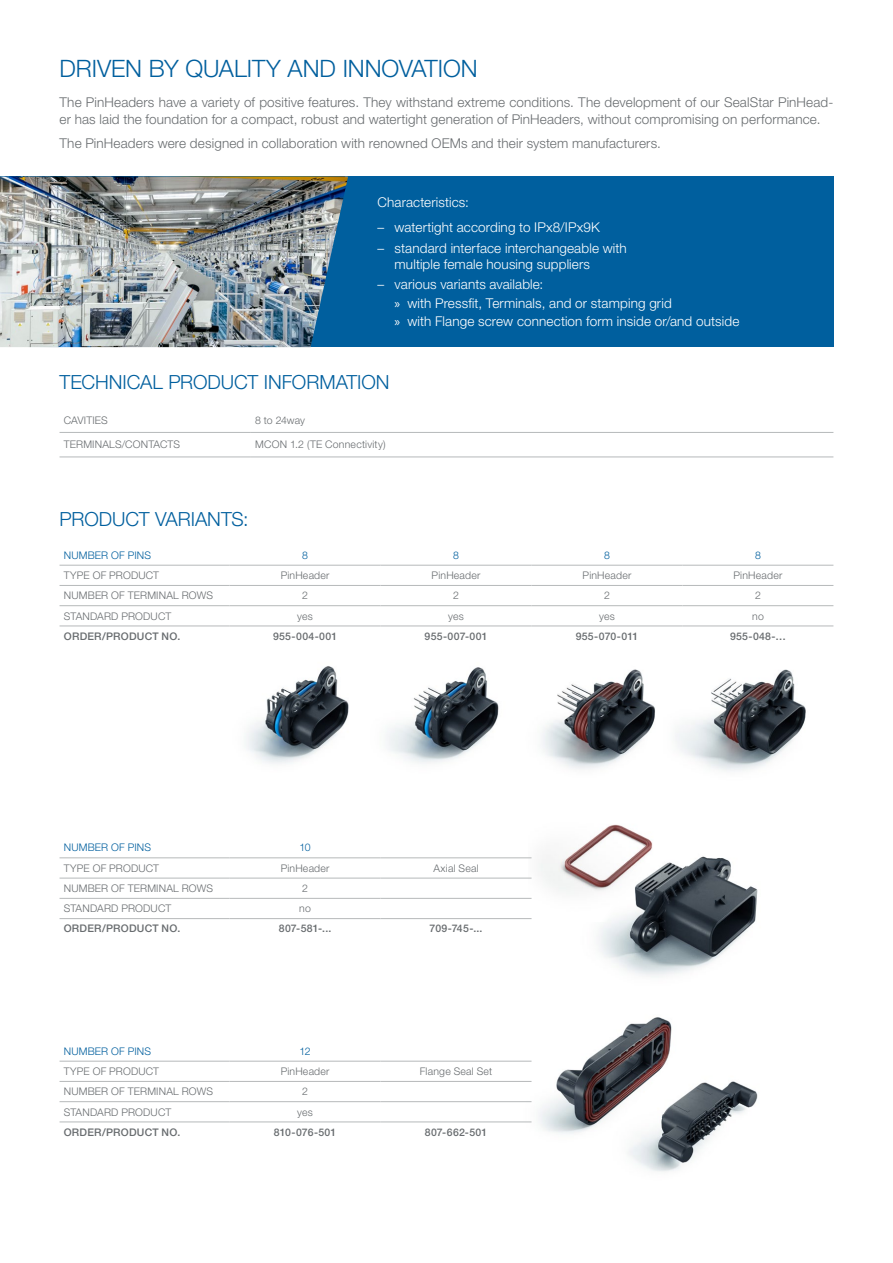
<style>
.page{position:relative;width:893px;height:1263px;background:#fff}
.page>*{position:absolute;margin:0;border:0;box-sizing:border-box;transform-origin:0 0}
.t1{font:300 24px "Helvetica Neue LTW1 G";letter-spacing:-.005em;color:#005f9e}
.t2{font:300 19.5px "Helvetica Neue LTW1 G";letter-spacing:-.005em;color:#005f9e}
.t3{font:300 13.5px/16.2px "Helvetica Neue LTW1 G";letter-spacing:.01em;color:#686c6f}
.t4{font:300 13.5px/18.3px "Helvetica Neue LTW1 G";letter-spacing:.01em;color:#fff}
.t5{font:300 10.5px "Helvetica Neue LTW1 G";letter-spacing:.02em;color:#686c6f}
.t6{font:500 10.5px "Helvetica Neue LTW1 G";letter-spacing:.02em;color:#686c6f}
.t7{font:300 10.5px "Helvetica Neue LTW1 G";letter-spacing:.02em;color:#005f9e}
.s1{font-family:"Myriad Pro";font-weight:400}
</style>
<div class="page">
<div style="left:0;top:176px;width:833px;height:171px;background:#005f9e"></div>
<img style="left:598px;top:859px;width:160px;height:118px">
<img style="left:529px;top:824px;width:197px;height:97px">
<img style="left:628px;top:1081px;width:130px;height:91px">
<img style="left:512px;top:1017px;width:202px;height:132px">
<hr style="left:60px;top:432px;width:191px;height:1px;background:#b6b9ba">
<hr style="left:251px;top:432px;width:582px;height:1px;background:#b6b9ba">
<hr style="left:60px;top:457px;width:191px;height:1px;background:#b6b9ba">
<hr style="left:251px;top:457px;width:582px;height:1px;background:#b6b9ba">
<hr style="left:60px;top:565px;width:170px;height:1px;background:#b6b9ba">
<hr style="left:230px;top:565px;width:151px;height:1px;background:#b6b9ba">
<hr style="left:381px;top:565px;width:150px;height:1px;background:#b6b9ba">
<hr style="left:531px;top:565px;width:151px;height:1px;background:#b6b9ba">
<hr style="left:682px;top:565px;width:151px;height:1px;background:#b6b9ba">
<hr style="left:60px;top:585px;width:170px;height:1px;background:#b6b9ba">
<hr style="left:230px;top:585px;width:151px;height:1px;background:#b6b9ba">
<hr style="left:381px;top:585px;width:150px;height:1px;background:#b6b9ba">
<hr style="left:531px;top:585px;width:151px;height:1px;background:#b6b9ba">
<hr style="left:682px;top:585px;width:151px;height:1px;background:#b6b9ba">
<hr style="left:60px;top:605px;width:170px;height:1px;background:#b6b9ba">
<hr style="left:230px;top:605px;width:151px;height:1px;background:#b6b9ba">
<hr style="left:381px;top:605px;width:150px;height:1px;background:#b6b9ba">
<hr style="left:531px;top:605px;width:151px;height:1px;background:#b6b9ba">
<hr style="left:682px;top:605px;width:151px;height:1px;background:#b6b9ba">
<hr style="left:60px;top:626px;width:170px;height:1px;background:#b6b9ba">
<hr style="left:230px;top:626px;width:151px;height:1px;background:#b6b9ba">
<hr style="left:381px;top:626px;width:150px;height:1px;background:#b6b9ba">
<hr style="left:531px;top:626px;width:151px;height:1px;background:#b6b9ba">
<hr style="left:682px;top:626px;width:151px;height:1px;background:#b6b9ba">
<hr style="left:60px;top:857px;width:170px;height:1px;background:#b6b9ba">
<hr style="left:230px;top:857px;width:151px;height:1px;background:#b6b9ba">
<hr style="left:381px;top:857px;width:150px;height:1px;background:#b6b9ba">
<hr style="left:60px;top:878px;width:170px;height:1px;background:#b6b9ba">
<hr style="left:230px;top:878px;width:151px;height:1px;background:#b6b9ba">
<hr style="left:381px;top:878px;width:150px;height:1px;background:#b6b9ba">
<hr style="left:60px;top:898px;width:170px;height:1px;background:#b6b9ba">
<hr style="left:230px;top:898px;width:151px;height:1px;background:#b6b9ba">
<hr style="left:381px;top:898px;width:150px;height:1px;background:#b6b9ba">
<hr style="left:60px;top:918px;width:170px;height:1px;background:#b6b9ba">
<hr style="left:230px;top:918px;width:151px;height:1px;background:#b6b9ba">
<hr style="left:381px;top:918px;width:150px;height:1px;background:#b6b9ba">
<hr style="left:60px;top:1061px;width:170px;height:1px;background:#b6b9ba">
<hr style="left:230px;top:1061px;width:151px;height:1px;background:#b6b9ba">
<hr style="left:381px;top:1061px;width:150px;height:1px;background:#b6b9ba">
<hr style="left:60px;top:1081px;width:170px;height:1px;background:#b6b9ba">
<hr style="left:230px;top:1081px;width:151px;height:1px;background:#b6b9ba">
<hr style="left:381px;top:1081px;width:150px;height:1px;background:#b6b9ba">
<hr style="left:60px;top:1101px;width:170px;height:1px;background:#b6b9ba">
<hr style="left:230px;top:1101px;width:151px;height:1px;background:#b6b9ba">
<hr style="left:381px;top:1101px;width:150px;height:1px;background:#b6b9ba">
<hr style="left:60px;top:1121px;width:170px;height:1px;background:#b6b9ba">
<hr style="left:230px;top:1121px;width:151px;height:1px;background:#b6b9ba">
<hr style="left:381px;top:1121px;width:150px;height:1px;background:#b6b9ba">
<img style="left:716px;top:669px;width:90px;height:102px">
<img style="left:567px;top:669px;width:149px;height:100px">
<img style="left:417px;top:667px;width:150px;height:99px">
<img style="left:245px;top:666px;width:172px;height:98px">
<img style="left:0;top:176px;width:348px;height:171px">
<h1 class="t1" style="left:60px;top:53px;width:420px">DRIVEN BY QUALITY AND INNOVATION</h1>
<p class="t3" style="left:60px;top:94px;width:775px">The PinHeaders have a variety of positive features. They withstand extreme conditions. The development of our SealStar PinHead&shy;er has laid the foundation for a compact, robust and watertight generation of PinHeaders, without compromising on performance.</p>
<p class="t3" style="left:60px;top:135px;width:603px">The PinHeaders were designed in collaboration with renowned OEMs and their system manufacturers.</p>
<p class="t4" style="left:378px;top:193px;width:93px">Characteristics:</p>
<p class="t4" style="left:378px;top:218px;width:224px">– watertight according to IPx8/IPx9K</p>
<p class="t4" style="left:395px;top:240px;width:234px;line-height:16.2px;text-indent:-17px">– standard interface interchangeable with multiple female housing suppliers</p>
<p class="t4" style="left:395px;top:275px;width:346px;text-indent:-17px">– various variants available:<br><span class="s1">»</span> with Pressfit, Terminals, and or stamping grid<br><span class="s1">»</span> with Flange screw connection form inside or/and outside</p>
<h2 class="t2" style="left:60px;top:370px;width:331px">TECHNICAL PRODUCT INFORMATION</h2>
<p class="t5" style="left:64px;top:414px;width:45px">CAVITIES</p>
<p class="t5" style="left:255px;top:414px;width:51px">8 to 24way</p>
<p class="t5" style="left:64px;top:438px;width:118px">TERMINALS/CONTACTS</p>
<p class="t5" style="left:255px;top:438px;width:132px">MCON 1.2 (TE Connectivity)</p>
<h2 class="t2" style="left:60px;top:507px;width:191px">PRODUCT VARIANTS:</h2>
<p class="t7" style="left:64px;top:549px;width:89px">NUMBER OF PINS</p>
<p class="t7" style="left:302px;top:549px;width:7px">8</p>
<p class="t7" style="left:453px;top:549px;width:7px">8</p>
<p class="t7" style="left:604px;top:549px;width:7px">8</p>
<p class="t7" style="left:755px;top:549px;width:7px">8</p>
<p class="t5" style="left:64px;top:569px;width:97px">TYPE OF PRODUCT</p>
<p class="t5" style="left:281px;top:569px;width:50px">PinHeader</p>
<p class="t5" style="left:432px;top:569px;width:50px">PinHeader</p>
<p class="t5" style="left:583px;top:569px;width:50px">PinHeader</p>
<p class="t5" style="left:734px;top:569px;width:50px">PinHeader</p>
<p class="t5" style="left:64px;top:589px;width:151px">NUMBER OF TERMINAL ROWS</p>
<p class="t5" style="left:302px;top:589px;width:7px">2</p>
<p class="t5" style="left:453px;top:589px;width:7px">2</p>
<p class="t5" style="left:604px;top:589px;width:7px">2</p>
<p class="t5" style="left:755px;top:589px;width:7px">2</p>
<p class="t5" style="left:64px;top:609px;width:109px">STANDARD PRODUCT</p>
<p class="t5" style="left:297px;top:609px;width:17px">yes</p>
<p class="t5" style="left:448px;top:609px;width:17px">yes</p>
<p class="t5" style="left:599px;top:609px;width:17px">yes</p>
<p class="t5" style="left:752px;top:609px;width:13px">no</p>
<p class="t6" style="left:64px;top:630px;width:118px">ORDER/PRODUCT NO.</p>
<p class="t6" style="left:273px;top:630px;width:66px">955-004-001</p>
<p class="t6" style="left:425px;top:630px;width:65px">955-007-001</p>
<p class="t6" style="left:576px;top:630px;width:64px">955-070-011</p>
<p class="t6" style="left:730px;top:630px;width:58px">955-048-…</p>
<p class="t7" style="left:64px;top:841px;width:89px">NUMBER OF PINS</p>
<p class="t7" style="left:299px;top:841px;width:13px">10</p>
<p class="t5" style="left:64px;top:861px;width:97px">TYPE OF PRODUCT</p>
<p class="t5" style="left:281px;top:861px;width:50px">PinHeader</p>
<p class="t5" style="left:433px;top:861px;width:47px">Axial Seal</p>
<p class="t5" style="left:64px;top:882px;width:151px">NUMBER OF TERMINAL ROWS</p>
<p class="t5" style="left:302px;top:882px;width:7px">2</p>
<p class="t5" style="left:64px;top:902px;width:109px">STANDARD PRODUCT</p>
<p class="t5" style="left:299px;top:902px;width:13px">no</p>
<p class="t6" style="left:64px;top:922px;width:118px">ORDER/PRODUCT NO.</p>
<p class="t6" style="left:279px;top:922px;width:54px">807-581-...</p>
<p class="t6" style="left:430px;top:922px;width:54px">709-745-...</p>
<p class="t7" style="left:64px;top:1045px;width:89px">NUMBER OF PINS</p>
<p class="t7" style="left:300px;top:1045px;width:13px">12</p>
<p class="t5" style="left:64px;top:1065px;width:97px">TYPE OF PRODUCT</p>
<p class="t5" style="left:281px;top:1065px;width:50px">PinHeader</p>
<p class="t5" style="left:420px;top:1065px;width:74px">Flange Seal Set</p>
<p class="t5" style="left:64px;top:1085px;width:151px">NUMBER OF TERMINAL ROWS</p>
<p class="t5" style="left:302px;top:1085px;width:7px">2</p>
<p class="t5" style="left:64px;top:1105px;width:109px">STANDARD PRODUCT</p>
<p class="t5" style="left:297px;top:1105px;width:17px">yes</p>
<p class="t6" style="left:64px;top:1126px;width:118px">ORDER/PRODUCT NO.</p>
<p class="t6" style="left:274px;top:1126px;width:64px">810-076-501</p>
<p class="t6" style="left:425px;top:1126px;width:64px">807-662-501</p>
</div>
